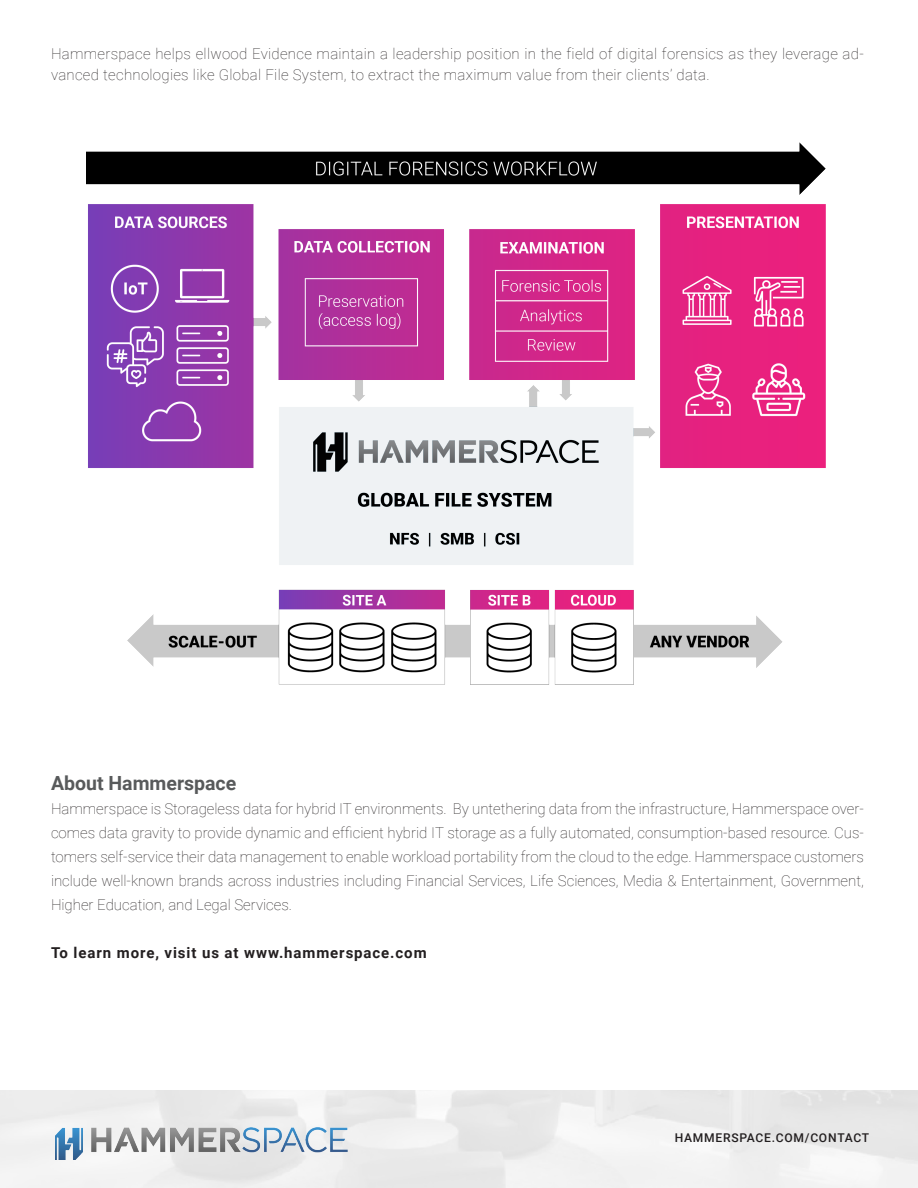
<style>
.page{position:relative;width:918px;height:1188px;background:#fff}
.page>*{position:absolute;margin:0;border:0;box-sizing:border-box;transform-origin:0 0}
.t1{font:700 19.5px "Roboto";color:#585a5b}
.t2{font:100 15px/24px "Roboto";letter-spacing:.02em;color:#231f20}
.t3{font:700 15px "Roboto";letter-spacing:.06em;color:#231f20}
.t4{font:500 12.15px "Roboto";letter-spacing:.06em;color:#231f20}
</style>
<div class="page">
<img style="left:0;top:1091px;width:918px;height:97px">
<img style="left:56px;top:1127px;width:291px;height:33px">
<img style="left:87px;top:143px;width:739px;height:542px">
<p class="t2" style="left:51px;top:43px;width:814px;line-height:21px">Hammerspace helps ellwood Evidence maintain a leadership position in the field of digital forensics as they leverage ad&shy;vanced technologies like Global File System, to extract the maximum value from their clients’ data.</p>
<p class="t1" style="left:51px;top:769px;width:187px">About Hammerspace</p>
<p class="t2" style="left:51px;top:796px;width:814px;text-align:justify">Hammerspace is Storageless data for hybrid IT environments. By untethering data from the infrastructure, Hammerspace over&shy;comes data gravity to provide dynamic and efficient hybrid IT storage as a fully automated, consumption-based resource. Cus&shy;tomers self-service their data management to enable workload portability from the cloud to the edge. Hammerspace customers include well-known brands across industries including Financial Services, Life Sciences, Media &amp; Entertainment, Government, Higher Education, and Legal Services.</p>
<p class="t3" style="left:51px;top:942px;width:377px">To learn more, visit us at www.hammerspace.com</p>
<p class="t4" style="left:675px;top:1129px;width:196px">HAMMERSPACE.COM/CONTACT</p>
</div>
